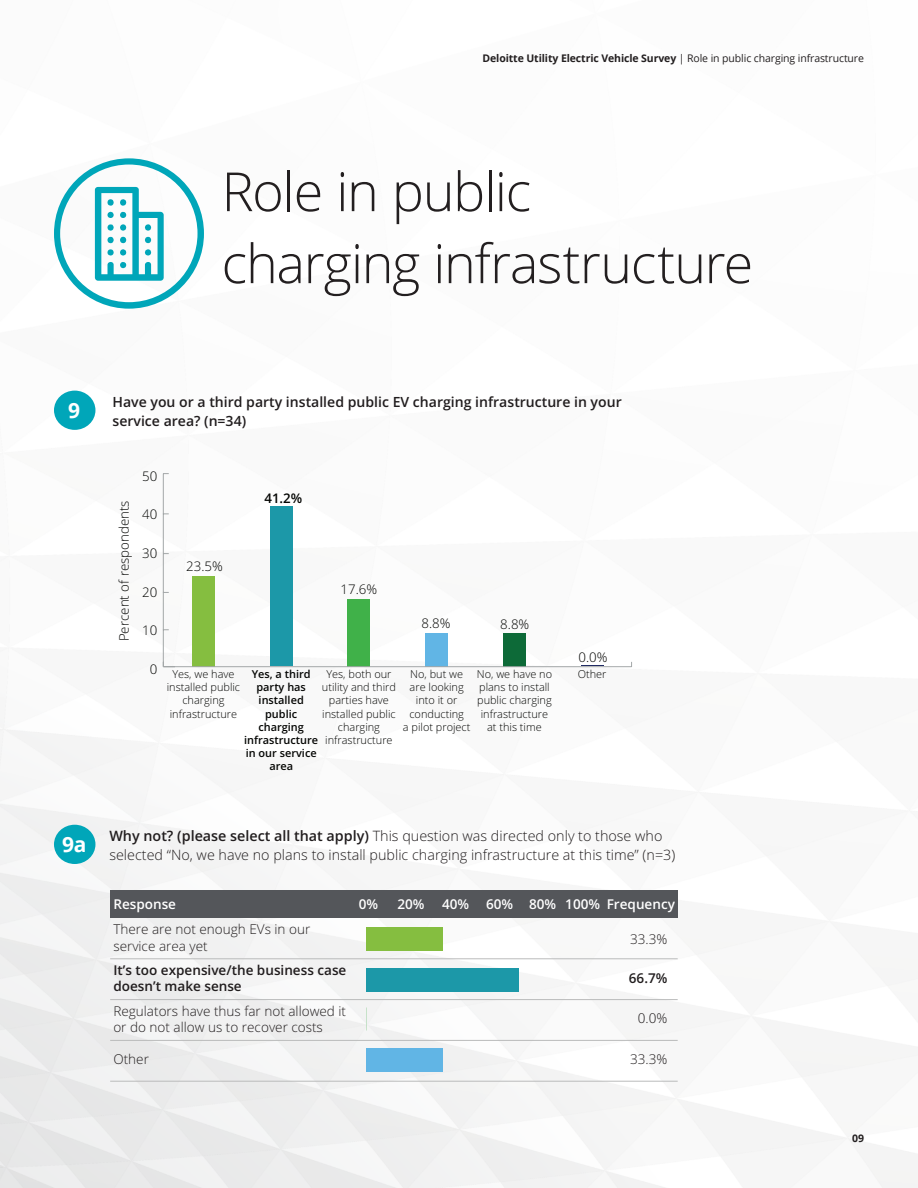
<style>
.page{position:relative;width:918px;height:1188px;background:#fff}
.page>*{position:absolute;margin:0;border:0;box-sizing:border-box;transform-origin:0 0}
.Story_heading_light{font:300 54px/72px "Open Sans";letter-spacing:-.025em;color:#231f20}
.Number_list_level_1{font:700 21px "Open Sans";color:#fff}
.t1{font:300 14.4px/19px "Open Sans";color:#211d1e}
.t2{font:600 14.1px/18.8px "Open Sans";color:#211d1e}
.t3{font:300 13.5px/24.9px "Open Sans";color:#211d1e}
.t4{font:600 13.5px/24.2px "Open Sans";color:#211d1e}
.t5{font:600 13.5px "Open Sans";color:#fff}
.t6{font:300 13.35px "Open Sans";color:#040503}
.t7{font:600 13.35px "Open Sans";color:#040503}
.t8{font:300 10.95px/13.2px "Open Sans";color:#040503;text-align:center}
.t9{font:600 10.95px/13.2px "Open Sans";color:#040503;text-align:center}
.Brochure_title___Rig{font:700 10.5px "Open Sans";letter-spacing:-.01em;color:#231f20}
.s1{font-weight:400}
.s2{font-weight:600}
.s3{font-weight:600;color:#fff}
.s4{font-weight:300}
</style>
<div class="page">
<img style="left:0;top:390px;width:918px;height:798px">
<div style="left:54px;top:391px;width:41px;height:39px;background:#00a6b9;border-radius:50%"></div>
<div style="left:503px;top:633px;width:23px;height:34px;background:#0d6a38"></div>
<svg style="left:581px;top:665px;width:23px;height:1px"></svg>
<div style="left:425px;top:633px;width:23px;height:34px;background:#61b5e5"></div>
<div style="left:348px;top:599px;width:22px;height:68px;background:#40b149"></div>
<div style="left:270px;top:507px;width:23px;height:159px;background:#1c98a8"></div>
<div style="left:192px;top:576px;width:23px;height:91px;background:#85be40"></div>
<hr style="left:163px;top:666px;width:469px;height:1px;background:#a3a7a8">
<hr style="left:163px;top:474px;width:1px;height:193px;background:#a3a7a8">
<svg style="left:164px;top:662px;width:11px;height:4px"></svg>
<div style="left:110px;top:891px;width:568px;height:27px;background:#54565a"></div>
<hr style="left:110px;top:958px;width:568px;height:1px;background:#babbbb">
<hr style="left:110px;top:999px;width:568px;height:1px;background:#babbbb">
<hr style="left:110px;top:1040px;width:568px;height:1px;background:#babbbb">
<hr style="left:110px;top:1081px;width:568px;height:1px;background:#babbbb">
<div style="left:366px;top:1048px;width:76px;height:23px;background:#61b5e5"></div>
<div style="left:366px;top:968px;width:153px;height:24px;background:#1c98a8"></div>
<div style="left:366px;top:928px;width:76px;height:23px;background:#85be40"></div>
<div style="left:54px;top:825px;width:41px;height:39px;background:#00a6b9;border-radius:50%"></div>
<svg style="left:54px;top:158px;width:150px;height:151px"></svg>
<p class="Brochure_title___Rig" style="left:483px;top:51px;width:383px">Deloitte Utility Electric Vehicle Survey <span class="s1">| Role in public charging infrastructure</span></p>
<p class="Story_heading_light" style="left:222px;top:154px;width:533px">Role in public<br>charging infrastructure</p>
<p class="Number_list_level_1" style="left:68px;top:396px;width:13px">9</p>
<p class="t2" style="left:112px;top:392px;width:511px">Have you or a third party installed public EV charging infrastructure in your service area? (n=34)</p>
<p class="Number_list_level_1" style="left:62px;top:830px;width:26px">9a</p>
<p class="t6" style="left:115px;top:641px;width:142px;rotate:-90deg">Percent of respondents</p>
<p class="t6" style="left:142px;top:467px;width:17px">50</p>
<p class="t6" style="left:142px;top:505px;width:17px">40</p>
<p class="t6" style="left:142px;top:544px;width:17px">30</p>
<p class="t6" style="left:142px;top:583px;width:17px">20</p>
<p class="t6" style="left:142px;top:621px;width:17px">10</p>
<p class="t6" style="left:150px;top:660px;width:9px">0</p>
<p class="t6" style="left:186px;top:557px;width:38px">23.5%</p>
<p class="t7" style="left:264px;top:489px;width:39px">41.2%</p>
<p class="t6" style="left:341px;top:580px;width:38px">17.6%</p>
<p class="t6" style="left:422px;top:614px;width:31px">8.8%</p>
<p class="t6" style="left:500px;top:615px;width:31px">8.8%</p>
<p class="t6" style="left:578px;top:648px;width:31px">0.0%</p>
<p class="t8" style="left:167px;top:667px;width:75px">Yes, we have installed public charging infrastructure</p>
<p class="t9" style="left:244px;top:667px;width:76px">Yes, a third party has installed public charging infrastructure in our service area</p>
<p class="t8" style="left:322px;top:667px;width:76px">Yes, both our utility and third parties have installed public charging infrastructure</p>
<p class="t8" style="left:403px;top:667px;width:69px">No, but we are looking into it or conducting<br>a pilot project</p>
<p class="t8" style="left:477px;top:667px;width:77px">No, we have no plans to install public charging infrastructure at this time</p>
<p class="t8" style="left:578px;top:667px;width:30px">Other</p>
<p class="t1" style="left:109px;top:826px;width:567px"><span class="s2">Why not? (please select all that apply)</span> This question was directed only to those who selected “No, we have no plans to install public charging infrastructure at this time” (n=3)</p>
<p class="t3" style="left:113px;top:892px;width:198px"><span class="s3">Response<br></span>There are not enough EVs in our</p>
<p class="t4" style="left:113px;top:933px;width:235px"><span class="s4">service area yet<br></span>It’s too expensive/the business case</p>
<p class="t4" style="left:113px;top:974px;width:130px">doesn’t make sense</p>
<p class="t5" style="left:359px;top:895px;width:21px">0%</p>
<p class="t5" style="left:397px;top:895px;width:29px">20%</p>
<p class="t5" style="left:442px;top:895px;width:29px">40%</p>
<p class="t5" style="left:486px;top:895px;width:190px">60% 80% 100% Frequency</p>
<p class="t3" style="left:630px;top:926px;width:39px">33.3%</p>
<p class="t4" style="left:629px;top:966px;width:40px">66.7%</p>
<p class="t3" style="left:638px;top:1005px;width:31px">0.0%</p>
<p class="t3" style="left:630px;top:1046px;width:39px">33.3%</p>
<p class="t3" style="left:113px;top:1003px;width:234px;line-height:16.2px">Regulators have thus far not allowed it or do not allow us to recover costs</p>
<p class="t3" style="left:113px;top:1046px;width:37px">Other</p>
<p class="Brochure_title___Rig" style="left:852px;top:1131px;width:13px">09</p>
</div>
